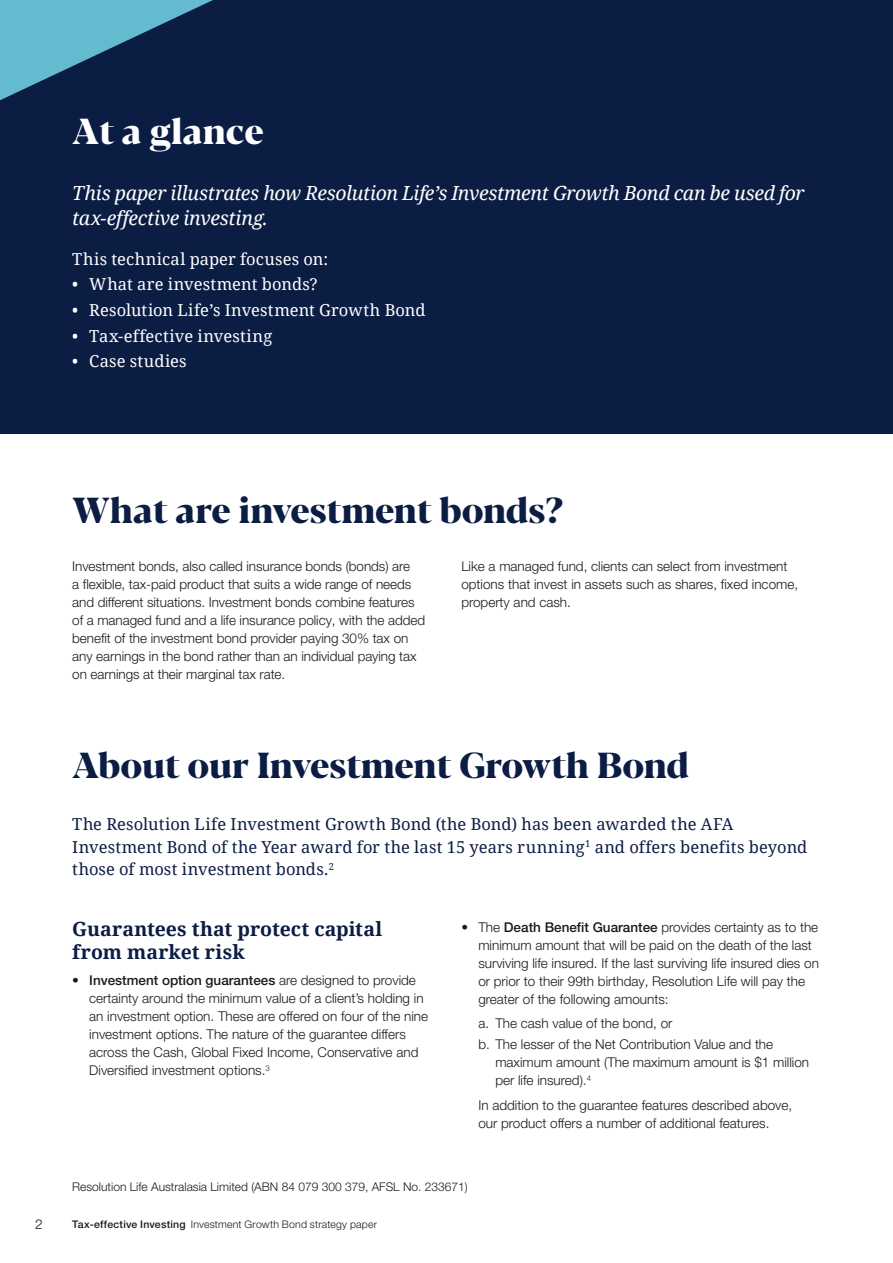
<style>
.page{position:relative;width:893px;height:1263px;background:#fff}
.page>*{position:absolute;margin:0;border:0;box-sizing:border-box;transform-origin:0 0}
.Heading_L1{font:700 expanded 36px "Blacker Pro Dis";letter-spacing:-.005em;color:#0c1d44}
.Heading_L1_White{font:700 expanded 36px "Blacker Pro Dis";color:#fff}
.White_pullout_text{font:italic 19.5px/25.5px "Noto Serif";letter-spacing:-.015em;color:#fff}
.Subheading_L1{font:700 19.5px/22.5px "Noto Serif";color:#0c1d44}
.Intro_copy_large{font:16.5px/22.5px "Noto Serif";letter-spacing:.005em;color:#0c1d44}
.Intro_copy_large_White_Bullet{font:16.5px "Noto Serif";letter-spacing:.005em;color:#fff}
.Intro_copy_large_White{font:16.5px "Noto Serif";letter-spacing:.005em;color:#fff}
.Body_copy{font:300 13.5px/18px "Helvetica Neue LT Pro";color:#1a1a18}
.Alpha_list_L2{font:300 13.5px/18px "Helvetica Neue LT Pro";color:#1a1a18}
.Body_copy_indent{font:300 13.5px/18px "Helvetica Neue LT Pro";color:#1a1a18}
.Disclaimer{font:300 12px "Helvetica Neue LT Pro";color:#1a1a18}
.t1{font:300 10.5px "Helvetica Neue LT Pro";letter-spacing:.015em;color:#1a1a18}
.s1{font-weight:500}
</style>
<div class="page">
<div style="left:0;top:0;width:893px;height:434px;background:#0c1d44"></div>
<svg style="left:0;top:0;width:213px;height:100px"></svg>
<p class="Heading_L1_White" style="left:72px;top:105px;width:193px">At a glance</p>
<p class="White_pullout_text" style="left:72px;top:179px;width:734px">This paper illustrates how Resolution Life’s Investment Growth Bond can be used for tax-effective investing.</p>
<p class="Intro_copy_large_White" style="left:72px;top:247px;width:258px">This technical paper focuses on:</p>
<p class="Intro_copy_large_White_Bullet" style="left:72px;top:273px;width:247px">• What are investment bonds?</p>
<p class="Intro_copy_large_White_Bullet" style="left:72px;top:299px;width:355px">• Resolution Life’s Investment Growth Bond</p>
<p class="Intro_copy_large_White_Bullet" style="left:72px;top:324px;width:201px">• Tax-effective investing</p>
<p class="Intro_copy_large_White_Bullet" style="left:72px;top:350px;width:116px">• Case studies</p>
<p class="Heading_L1" style="left:72px;top:484px;width:492px">What are investment bonds?</p>
<p class="Body_copy" style="left:72px;top:556px;width:354px">Investment bonds, also called insurance bonds (bonds) are<br>a flexible, tax-paid product that suits a wide range of needs and different situations. Investment bonds combine features of a managed fund and a life insurance policy, with the added benefit of the investment bond provider paying 30% tax on any earnings in the bond rather than an individual paying tax on earnings at their marginal tax rate.</p>
<p class="Body_copy" style="left:461px;top:556px;width:338px">Like a managed fund, clients can select from investment options that invest in assets such as shares, fixed income, property and cash.</p>
<p class="Heading_L1" style="left:72px;top:739px;width:618px">About our Investment Growth Bond</p>
<p class="Intro_copy_large" style="left:72px;top:812px;width:736px">The Resolution Life Investment Growth Bond (the Bond) has been awarded the AFA<br>Investment Bond of the Year award for the last 15 years running<sup>1</sup> and offers benefits beyond those of most investment bonds.<sup>2</sup></p>
<p class="Subheading_L1" style="left:72px;top:917px;width:312px">Guarantees that protect capital from market risk</p>
<p class="Body_copy" style="left:89px;top:971px;width:340px;text-indent:-17px">• <span class="s1">Investment option guarantees</span> are designed to provide certainty around the minimum value of a client’s holding in an investment option. These are offered on four of the nine investment options. The nature of the guarantee differs across the Cash, Global Fixed Income, Conservative and Diversified investment options.<sup>3</sup></p>
<p class="Body_copy" style="left:478px;top:918px;width:342px;text-indent:-17px">• The <span class="s1">Death Benefit Guarantee</span> provides certainty as to the minimum amount that will be paid on the death of the last surviving life insured. If the last surviving life insured dies on or prior to their 99th birthday, Resolution Life will pay the greater of the following amounts:</p>
<p class="Alpha_list_L2" style="left:478px;top:1014px;width:196px">a. The cash value of the bond, or</p>
<p class="Alpha_list_L2" style="left:495px;top:1035px;width:315px;text-indent:-17px">b. The lesser of the Net Contribution Value and the maximum amount (The maximum amount is $1 million per life insured).<sup>4</sup></p>
<p class="Body_copy_indent" style="left:478px;top:1095px;width:315px">In addition to the guarantee features described above, our product offers a number of additional features.</p>
<p class="Disclaimer" style="left:72px;top:1179px;width:397px">Resolution Life Australasia Limited (ABN 84 079 300 379, AFSL No. 233671)</p>
<p class="Body_copy" style="left:35px;top:1215px;width:9px">2</p>
<p class="t1" style="left:72px;top:1218px;width:306px"><span class="s1">Tax-effective Investing</span> Investment Growth Bond strategy paper</p>
</div>
